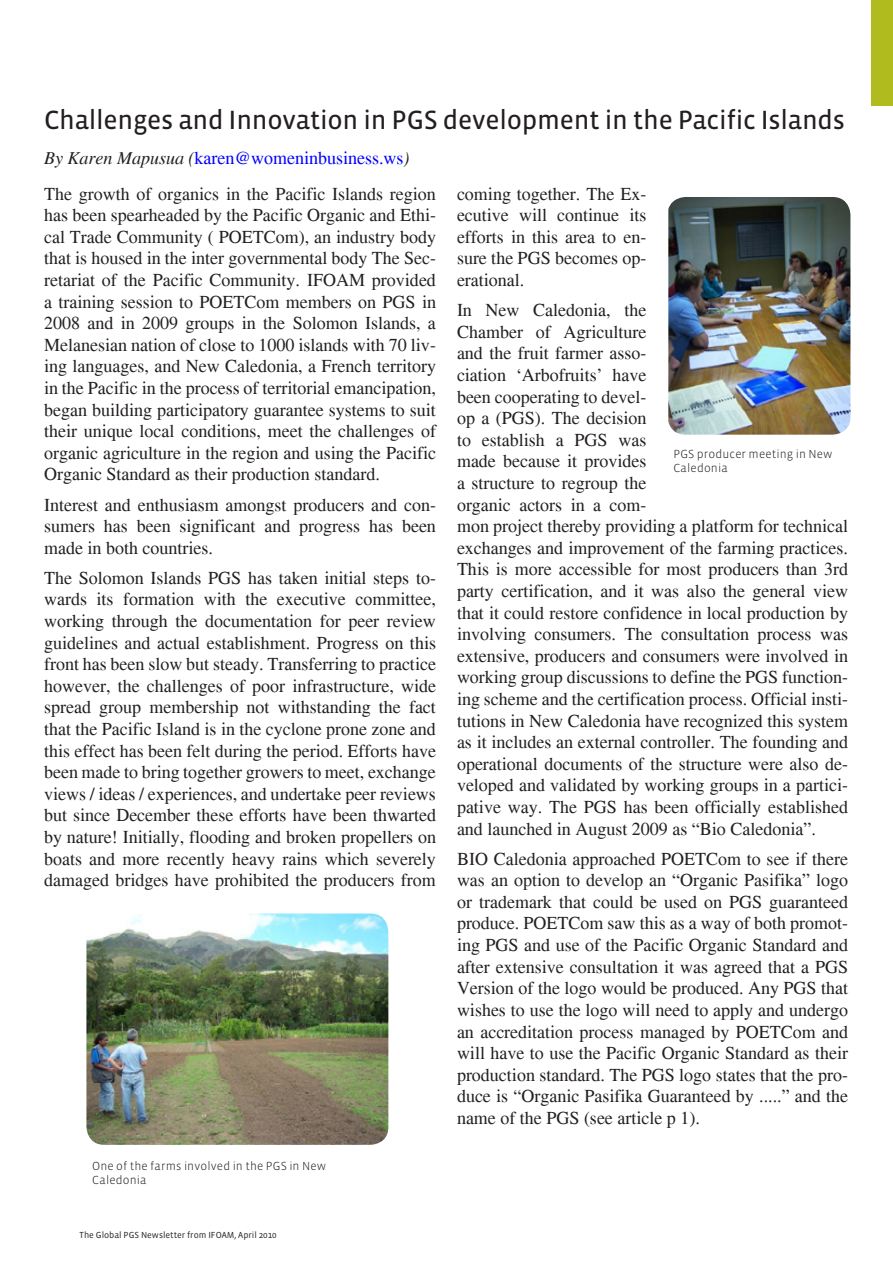
<style>
.page{position:relative;width:893px;height:1263px;background:#fff}
.page>*{position:absolute;margin:0;border:0;box-sizing:border-box;transform-origin:0 0}
._01-Article_Headline{font:27px "Vista Sans OT";letter-spacing:-.01em;color:#231f20}
._00-Text_body{font:18px/21.6px "Times";color:#231f20;text-align:justify}
._00-Text_body-2{font:18px "Times";color:#00f}
._09-Caption{font:300 12px/14.4px "Vista Sans OT";letter-spacing:.01em;color:#231f20}
.t1{font:9px "Vista Sans OT";color:#231f20}
.s1{font-style:italic;color:#231f20}
</style>
<div class="page">
<hr style="left:0;top:0;width:1px;height:106px;background:#b0bb1d">
<div style="left:872px;top:0;width:21px;height:106px;background:#b0bb1d"></div>
<img style="left:86px;top:913px;width:302px;height:232px">
<img style="left:668px;top:197px;width:182px;height:238px">
<p class="_01-Article_Headline" style="left:44px;top:106px;width:802px">Challenges and Innovation in PGS development in the Pacific Islands</p>
<p class="_00-Text_body-2" style="left:44px;top:147px;width:367px"><span class="s1">By Karen Mapusua (</span>karen@womeninbusiness.ws<span class="s1">)</span></p>
<p class="_00-Text_body" style="left:44px;top:183px;width:393px">The growth of organics in the Pacific Islands region has been spearheaded by the Pacific Organic and Ethi&shy;cal Trade Community ( POETCom), an industry body that is housed in the inter governmental body The Sec&shy;retariat of the Pacific Community. IFOAM provided a training session to POETCom members on PGS in 2008 and in 2009 groups in the Solomon Islands, a Melanesian nation of close to 1000 islands with 70 liv&shy;ing languages, and New Caledonia, a French territory in the Pacific in the process of territorial emancipation, began building participatory guarantee systems to suit their unique local conditions, meet the challenges of organic agriculture in the region and using the Pacific Organic Standard as their production standard.</p>
<p class="_00-Text_body" style="left:44px;top:494px;width:393px">Interest and enthusiasm amongst producers and con&shy;sumers has been significant and progress has been made in both countries.</p>
<p class="_00-Text_body" style="left:44px;top:567px;width:393px">The Solomon Islands PGS has taken initial steps to&shy;wards its formation with the executive committee, working through the documentation for peer review guidelines and actual establishment. Progress on this front has been slow but steady. Transferring to practice however, the challenges of poor infrastructure, wide spread group membership not withstanding the fact that the Pacific Island is in the cyclone prone zone and this effect has been felt during the period. Efforts have been made to bring together growers to meet, exchange views / ideas / experiences, and undertake peer reviews but since December these efforts have been thwarted by nature! Initially, flooding and broken propellers on boats and more recently heavy rains which severely damaged bridges have prohibited the producers from</p>
<p class="_00-Text_body" style="left:457px;top:183px;width:191px">coming together. The Ex&shy;ecutive will continue its efforts in this area to en&shy;sure the PGS becomes op&shy;erational.</p>
<p class="_00-Text_body" style="left:457px;top:299px;width:393px;text-align:left">In New Caledonia, the<br>Chamber of Agriculture<br>and the fruit farmer asso-<br>ciation ‘Arbofruits’ have<br>been cooperating to devel-<br>op a (PGS). The decision<br>to establish a PGS was<br>made because it provides<br>a structure to regroup the<br>organic actors in a com-<br>mon project thereby providing a platform for technical exchanges and improvement of the farming practices.<br>This is more accessible for most producers than 3rd party certification, and it was also the general view that it could restore confidence in local production by involving consumers. The consultation process was extensive, producers and consumers were involved in working group discussions to define the PGS function&shy;ing scheme and the certification process. Official insti&shy;tutions in New Caledonia have recognized this system as it includes an external controller. The founding and operational documents of the structure were also de&shy;veloped and validated by working groups in a partici&shy;pative way. The PGS has been officially established and launched in August 2009 as “Bio Caledonia”.</p>
<p class="_00-Text_body" style="left:457px;top:848px;width:393px">BIO Caledonia approached POETCom to see if there was an option to develop an “Organic Pasifika” logo or trademark that could be used on PGS guaranteed produce. POETCom saw this as a way of both promot&shy;ing PGS and use of the Pacific Organic Standard and after extensive consultation it was agreed that a PGS Version of the logo would be produced. Any PGS that wishes to use the logo will need to apply and undergo an accreditation process managed by POETCom and will have to use the Pacific Organic Standard as their production standard. The PGS logo states that the pro&shy;duce is “Organic Pasifika Guaranteed by .....” and the name of the PGS (see article p 1).</p>
<p class="_09-Caption" style="left:673px;top:447px;width:161px">PGS producer meeting in New<br>Caledonia</p>
<p class="_09-Caption" style="left:92px;top:1159px;width:235px">One of the farms involved in the PGS in New<br>Caledonia</p>
<p class="t1" style="left:80px;top:1230px;width:199px">The Global PGS Newsletter from IFOAM, April 2010</p>
</div>
